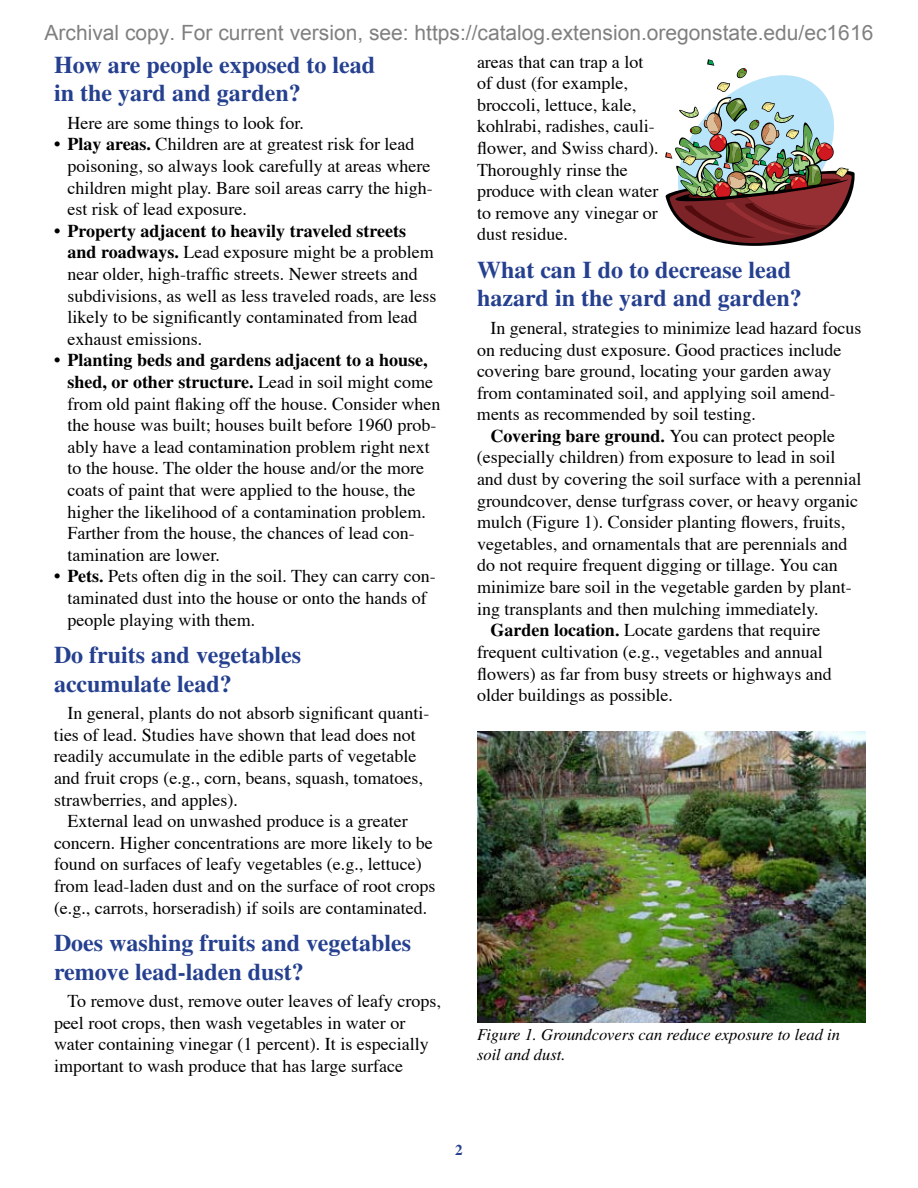
<style>
.page{position:relative;width:918px;height:1188px;background:#fff}
.page>*{position:absolute;margin:0;border:0;box-sizing:border-box;transform-origin:0 0}
.t1{font:700 24px/28.5px "Times";color:#25408f}
.t2{font:21px "Arial";color:#808080}
.t3{font:18px/21.6px "Times";color:#000}
.t4{font:italic 16.5px/19.8px "Times";color:#000}
.t5{font:700 15px "Times";color:#25408f}
.s1{font-weight:700}
.s2{font-family:"Times New Roman";font-weight:700}
</style>
<div class="page">
<svg style="left:665px;top:59px;width:190px;height:187px"></svg>
<img style="left:477px;top:731px;width:388px;height:291px">
<p class="t2" style="left:45px;top:18px;width:830px">Archival copy. For current version, see: https://catalog.extension.oregonstate.edu/ec1616</p>
<h1 class="t1" style="left:54px;top:50px;width:323px">How are people exposed to lead in the yard and garden?</h1>
<p class="t3" style="left:68px;top:110px;width:238px">Here are some things to look for.</p>
<p class="t3" style="left:68px;top:132px;width:367px;text-indent:-14px"><span class="s1">• Play areas.</span> Children are at greatest risk for lead poisoning, so always look carefully at areas where children might play. Bare soil areas carry the high&shy;est risk of lead exposure.</p>
<p class="t3" style="left:68px;top:218px;width:370px;text-indent:-14px"><span class="s1">• Property adjacent to heavily traveled streets and roadways.</span> Lead exposure might be a problem near older, high-traffic streets. Newer streets and subdivisions, as well as less traveled roads, are less likely to be -significantly contaminated from lead exhaust emissions.</p>
<p class="t3" style="left:68px;top:348px;width:375px;text-indent:-14px"><span class="s1">• Planting beds and gardens adjacent to a house, shed, or other structure.</span> Lead in soil might come from old paint flaking off the house. Consider when the house was built; houses built before 1960 prob&shy;ably have a lead contamination problem right next to the house. The older the house and/or the more coats of paint that were applied to the house, the higher the likelihood of a contamination problem.<br>Farther from the house, the chances of lead con&shy;tamination are lower.</p>
<p class="t3" style="left:68px;top:564px;width:370px;text-indent:-14px"><span class="s1">• Pets</span><span class="s2">.</span> Pets often dig in the soil. They can carry con&shy;taminated dust into the house or onto the hands of people playing with them.</p>
<h1 class="t1" style="left:54px;top:640px;width:249px">Do fruits and vegetables accumulate lead?</h1>
<p class="t3" style="left:54px;top:701px;width:377px;text-indent:14px">In general, plants do not absorb significant quanti&shy;ties of lead. Studies have shown that lead does not readily accumulate in the edible parts of vegetable and fruit crops (e.g., corn, beans, squash, tomatoes, strawberries, and apples).</p>
<p class="t3" style="left:54px;top:809px;width:383px;text-indent:14px">External lead on unwashed produce is a greater concern. Higher concentrations are more likely to be found on surfaces of leafy vegetables (e.g., lettuce) from lead-laden dust and on the surface of root crops (e.g., carrots, horseradish) if soils are contaminated.</p>
<h1 class="t1" style="left:54px;top:928px;width:359px">Does washing fruits and vegetables remove lead-laden dust?</h1>
<p class="t3" style="left:54px;top:989px;width:388px;text-indent:14px">To remove dust, remove outer leaves of leafy crops, peel root crops, then wash vegetables in water or water containing vinegar (1 percent). It is especially important to wash produce that has large surface</p>
<p class="t3" style="left:477px;top:49px;width:183px">areas that can trap a lot of dust (for example, broccoli, lettuce, kale, kohlrabi, radishes, cauli&shy;flower, and Swiss chard).<br>Thoroughly rinse the produce with clean water to remove any vinegar or dust residue.</p>
<h1 class="t1" style="left:477px;top:255px;width:326px">What can I do to decrease lead hazard in the yard and garden?</h1>
<p class="t3" style="left:477px;top:316px;width:386px;text-indent:14px">In general, strategies to minimize lead hazard focus on reducing dust exposure. Good practices include covering bare ground, locating your garden away from contaminated soil, and -applying soil amend&shy;ments as recommended by soil testing.</p>
<p class="t3" style="left:490px;top:424px;width:346px"><span class="s1">Covering bare ground</span><span class="s2">.</span> You can protect people</p>
<p class="t3" style="left:477px;top:445px;width:360px">(especially children) from exposure to lead in soil</p>
<p class="t3" style="left:477px;top:467px;width:386px">and dust by covering the soil surface with a perennial</p>
<p class="t3" style="left:477px;top:488px;width:383px">groundcover, dense turfgrass cover, or heavy organic</p>
<p class="t3" style="left:477px;top:510px;width:370px">mulch (Figure 1). Consider planting flowers, fruits,</p>
<p class="t3" style="left:477px;top:532px;width:372px">vegetables, and ornamentals that are perennials and</p>
<p class="t3" style="left:477px;top:553px;width:362px">do not require frequent digging or tillage. You can</p>
<p class="t3" style="left:477px;top:575px;width:376px">minimize bare soil in the vegetable garden by plant-</p>
<p class="t3" style="left:477px;top:596px;width:343px">ing transplants and then mulching immediately.</p>
<p class="t3" style="left:490px;top:618px;width:331px"><span class="s1">Garden location</span><span class="s2">.</span> Locate gardens that require</p>
<p class="t3" style="left:477px;top:640px;width:347px">frequent cultivation (e.g., vegetables and annual</p>
<p class="t3" style="left:477px;top:661px;width:356px">flowers) as far from busy streets or highways and</p>
<p class="t3" style="left:477px;top:683px;width:198px">older buildings as possible.</p>
<p class="t4" style="left:477px;top:1024px;width:365px">Figure 1. Groundcovers can reduce exposure to lead in soil and dust.</p>
<p class="t5" style="left:455px;top:1141px;width:9px">2</p>
</div>
